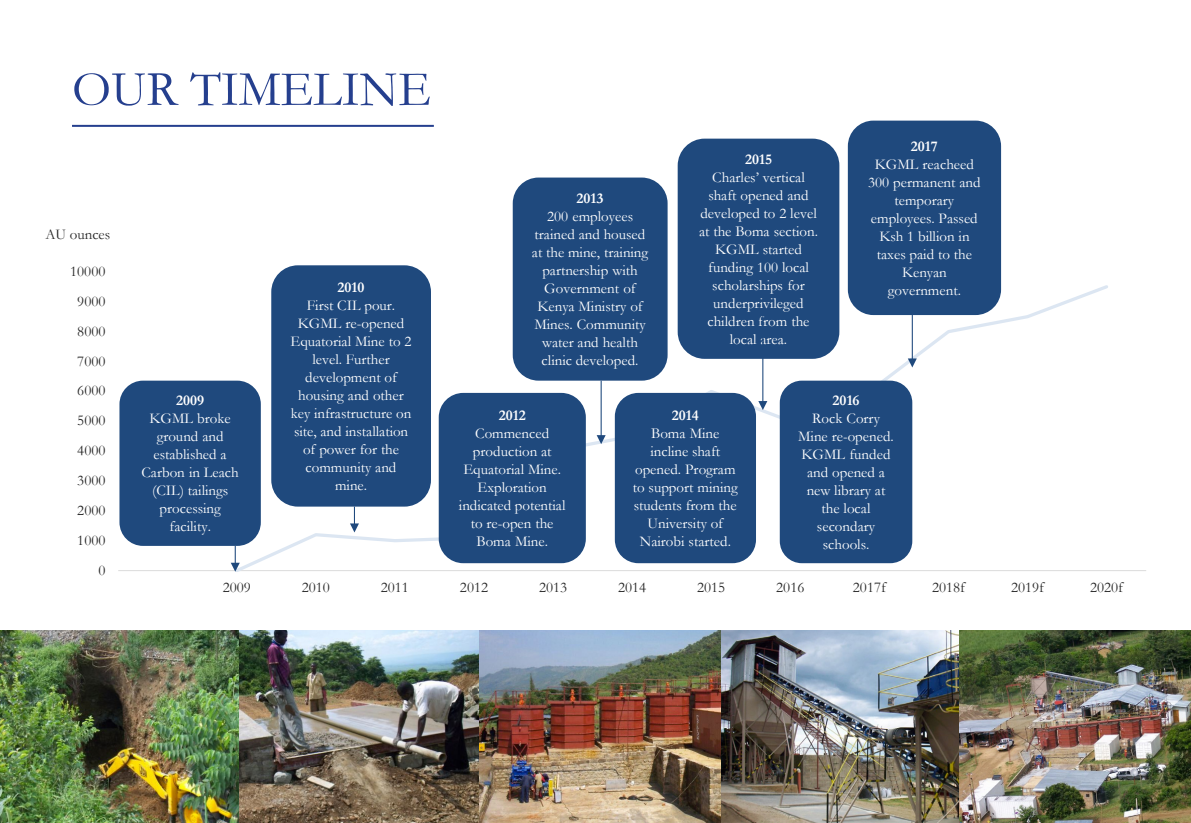
<style>
.page{position:relative;width:1191px;height:823px;background:#fff}
.page>*{position:absolute;margin:0;border:0;box-sizing:border-box;transform-origin:0 0}
.t1{font:50px "Garamond";color:#253f8e}
.t2{font:15px/18px "Garamond";color:#fff;text-align:center}
.t3{font:15px "Garamond";color:#262626}
.t4{font:700 15px "Garamond";color:#fff}
</style>
<div class="page">
<hr style="left:72px;top:125px;width:362px;height:2px;background:#253f8e">
<img style="left:238px;top:630px;width:241px;height:192px">
<img style="left:0;top:630px;width:238px;height:192px">
<img style="left:480px;top:630px;width:241px;height:192px">
<img style="left:721px;top:630px;width:239px;height:192px">
<img style="left:960px;top:630px;width:231px;height:192px">
<hr style="left:118px;top:569px;width:1028px;height:1px;background:#dedede">
<svg style="left:235px;top:282px;width:875px;height:290px"></svg>
<div style="left:119px;top:380px;width:142px;height:165px;background:#1f497d;border-radius:24px"></div>
<div style="left:271px;top:265px;width:160px;height:241px;background:#1f497d;border-radius:27px"></div>
<div style="left:439px;top:392px;width:147px;height:171px;background:#1f497d;border-radius:25px"></div>
<div style="left:513px;top:177px;width:154px;height:203px;background:#1f497d;border-radius:26px"></div>
<div style="left:615px;top:392px;width:141px;height:171px;background:#1f497d;border-radius:24px"></div>
<div style="left:677px;top:138px;width:162px;height:220px;background:#1f497d;border-radius:27px"></div>
<div style="left:779px;top:380px;width:133px;height:183px;background:#1f497d;border-radius:22px"></div>
<div style="left:848px;top:120px;width:153px;height:195px;background:#1f497d;border-radius:26px"></div>
<svg style="left:231px;top:545px;width:9px;height:26px"></svg>
<svg style="left:350px;top:506px;width:9px;height:26px"></svg>
<hr style="left:600px;top:380px;width:1px;height:56px;background:#1f497d">
<svg style="left:596px;top:435px;width:9px;height:9px"></svg>
<hr style="left:762px;top:314px;width:1px;height:88px;background:#1f497d">
<svg style="left:758px;top:401px;width:9px;height:9px"></svg>
<hr style="left:911px;top:314px;width:2px;height:46px;background:#1f497d">
<svg style="left:907px;top:358px;width:9px;height:9px"></svg>
<p class="t1" style="left:72px;top:55px;width:360px">OUR TIMELINE</p>
<p class="t3" style="left:45px;top:224px;width:67px">AU ounces</p>
<p class="t3" style="left:70px;top:261px;width:37px">10000</p>
<p class="t3" style="left:77px;top:291px;width:30px">9000</p>
<p class="t3" style="left:77px;top:321px;width:30px">8000</p>
<p class="t3" style="left:77px;top:350px;width:30px">7000</p>
<p class="t3" style="left:77px;top:380px;width:30px">6000</p>
<p class="t3" style="left:77px;top:410px;width:30px">5000</p>
<p class="t3" style="left:77px;top:440px;width:30px">4000</p>
<p class="t3" style="left:77px;top:470px;width:30px">3000</p>
<p class="t3" style="left:77px;top:500px;width:30px">2000</p>
<p class="t3" style="left:77px;top:529px;width:30px">1000</p>
<p class="t3" style="left:98px;top:559px;width:9px">0</p>
<p class="t4" style="left:176px;top:390px;width:30px">2009</p>
<p class="t2" style="left:141px;top:409px;width:99px">KGML broke ground and established a<br>Carbon in Leach (CIL) tailings processing facility.</p>
<p class="t4" style="left:337px;top:276px;width:28px">2010</p>
<p class="t2" style="left:291px;top:295px;width:122px">First CIL pour.<br>KGML re-opened<br>Equatorial Mine to 2 level. Further development of housing and other key infrastructure on site, and installation of power for the community and mine.</p>
<p class="t4" style="left:576px;top:188px;width:28px">2013</p>
<p class="t2" style="left:532px;top:207px;width:118px">200 employees trained and housed at the mine, training partnership with<br>Government of<br>Kenya Ministry of<br>Mines. Community water and health clinic developed.</p>
<p class="t4" style="left:745px;top:148px;width:28px">2015</p>
<p class="t2" style="left:699px;top:167px;width:120px">Charles’ vertical shaft opened and developed to 2 level at the Boma section.<br>KGML started funding 100 local scholarships for underprivileged children from the local area.</p>
<p class="t4" style="left:911px;top:135px;width:28px">2017</p>
<p class="t2" style="left:868px;top:154px;width:114px">KGML reacheed<br>300 permanent and temporary employees. Passed<br>Ksh 1 billion in taxes paid to the<br>Kenyan government.</p>
<p class="t4" style="left:499px;top:405px;width:28px">2012</p>
<p class="t2" style="left:459px;top:423px;width:108px">Commenced production at<br>Equatorial Mine.<br>Exploration indicated potential to re-open the<br>Boma Mine.</p>
<p class="t4" style="left:672px;top:405px;width:28px">2014</p>
<p class="t2" style="left:633px;top:423px;width:106px">Boma Mine incline shaft opened. Program to support mining students from the<br>University of<br>Nairobi started.</p>
<p class="t4" style="left:832px;top:389px;width:28px">2016</p>
<p class="t2" style="left:798px;top:408px;width:97px">Rock Corry<br>Mine re-opened.<br>KGML funded and opened a new library at the local secondary schools.</p>
<p class="t3" style="left:223px;top:577px;width:30px">2009</p>
<p class="t3" style="left:302px;top:577px;width:30px">2010</p>
<p class="t3" style="left:381px;top:577px;width:30px">2011</p>
<p class="t3" style="left:460px;top:577px;width:30px">2012</p>
<p class="t3" style="left:539px;top:577px;width:30px">2013</p>
<p class="t3" style="left:618px;top:577px;width:30px">2014</p>
<p class="t3" style="left:697px;top:577px;width:30px">2015</p>
<p class="t3" style="left:776px;top:577px;width:30px">2016</p>
<p class="t3" style="left:853px;top:577px;width:34px">2017f</p>
<p class="t3" style="left:932px;top:577px;width:34px">2018f</p>
<p class="t3" style="left:1011px;top:577px;width:34px">2019f</p>
<p class="t3" style="left:1090px;top:577px;width:34px">2020f</p>
</div>
